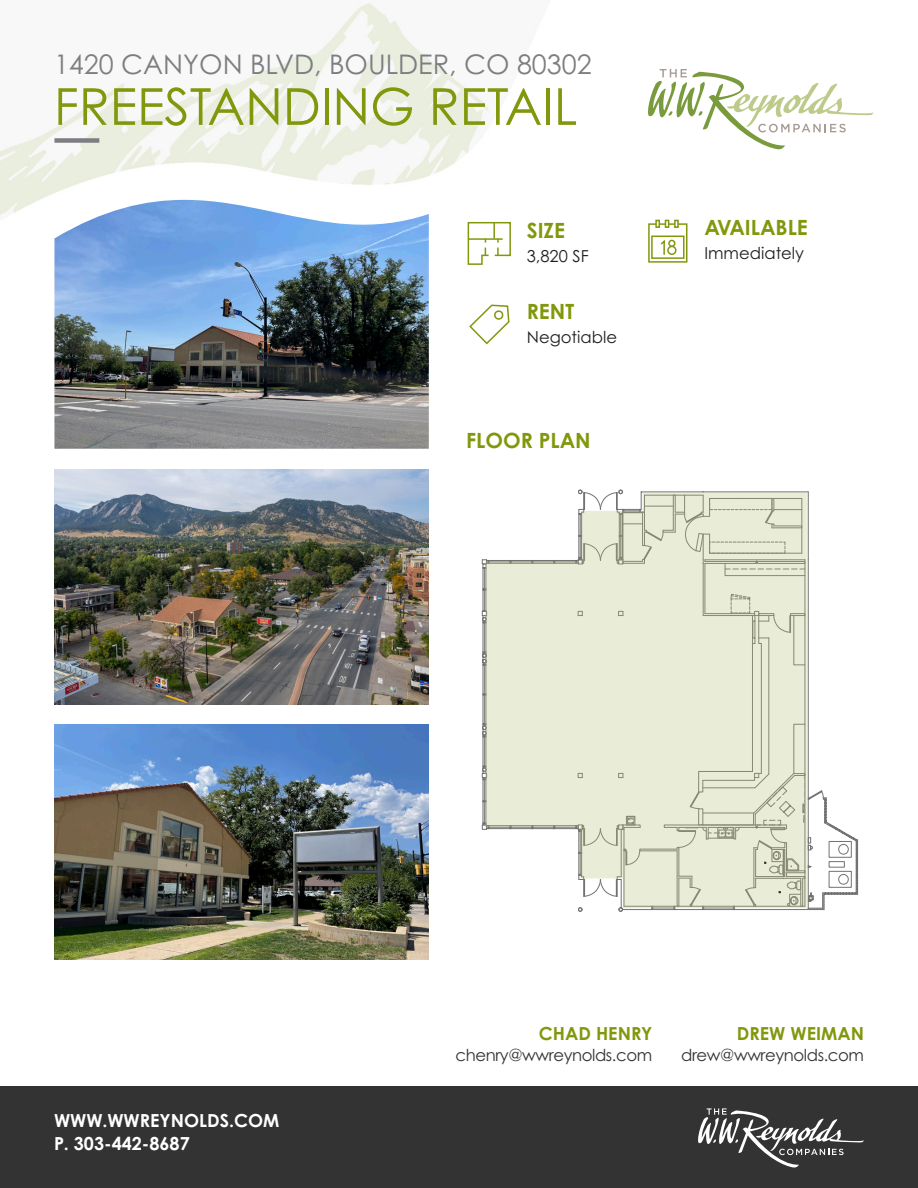
<style>
.page{position:relative;width:918px;height:1188px;background:#fff}
.page>*{position:absolute;margin:0;border:0;box-sizing:border-box;transform-origin:0 0}
.t1{font:51px "Century Gothic Pro";color:#81980d}
.t2{font:27px "Century Gothic Pro";color:#7c7e81}
.t3{font:700 21px "Century Gothic Pro";color:#81980d}
.t4{font:700 18px "Century Gothic Pro";color:#fff}
.t5{font:700 18px "Century Gothic Pro";color:#81980d}
.t6{font:16.5px "Century Gothic Pro";letter-spacing:-.025em;color:#333}
.t7{font:16.5px "Century Gothic Pro";color:#231f20}
</style>
<div class="page">
<img style="left:0;top:3px;width:489px;height:212px">
<svg style="left:648px;top:69px;width:226px;height:80px"></svg>
<div style="left:0;top:1086px;width:918px;height:102px;background:#333"></div>
<div style="left:54px;top:138px;width:45px;height:5px;background:#7c7e81"></div>
<svg style="left:698px;top:1108px;width:166px;height:59px"></svg>
<img style="left:54px;top:200px;width:375px;height:249px">
<img style="left:54px;top:469px;width:375px;height:235px">
<svg style="left:482px;top:490px;width:377px;height:422px"></svg>
<svg style="left:467px;top:221px;width:44px;height:44px"></svg>
<svg style="left:469px;top:304px;width:41px;height:41px"></svg>
<div style="left:648px;top:223px;width:39px;height:40px;border:2px solid #81980d"></div>
<div style="left:651px;top:236px;width:34px;height:23px;border:2px solid #81980d"></div>
<svg style="left:655px;top:220px;width:5px;height:8px"></svg>
<svg style="left:674px;top:220px;width:5px;height:8px"></svg>
<svg style="left:665px;top:220px;width:4px;height:8px"></svg>
<div style="left:668px;top:240px;width:7px;height:7px;border:2px solid #81980d;border-radius:50%"></div>
<div style="left:667px;top:246px;width:10px;height:9px;border:2px solid #81980d;border-radius:50%"></div>
<svg style="left:659px;top:238px;width:7px;height:17px"></svg>
<img style="left:54px;top:724px;width:375px;height:235px">
<svg style="left:485px;top:492px;width:322px;height:416px;background:#e5e8d4"></svg>
<p class="t2" style="left:54px;top:48px;width:539px">1420 CANYON BLVD, BOULDER, CO 80302</p>
<p class="t1" style="left:54px;top:75px;width:525px">FREESTANDING RETAIL</p>
<p class="t3" style="left:527px;top:217px;width:40px">SIZE</p>
<p class="t7" style="left:527px;top:246px;width:63px">3,820 SF</p>
<p class="t3" style="left:527px;top:299px;width:49px">RENT</p>
<p class="t7" style="left:527px;top:327px;width:92px">Negotiable</p>
<p class="t3" style="left:466px;top:427px;width:126px">FLOOR PLAN</p>
<p class="t3" style="left:704px;top:215px;width:105px">AVAILABLE</p>
<p class="t7" style="left:704px;top:243px;width:101px">Immediately</p>
<p class="t4" style="left:54px;top:1110px;width:227px">WWW.WWREYNOLDS.COM</p>
<p class="t4" style="left:54px;top:1132px;width:137px">P. 303-442-8687</p>
<p class="t5" style="left:539px;top:1022px;width:115px">CHAD HENRY</p>
<p class="t6" style="left:456px;top:1045px;width:198px">chenry@wwreynolds.com</p>
<p class="t5" style="left:737px;top:1022px;width:129px">DREW WEIMAN</p>
<p class="t6" style="left:681px;top:1045px;width:184px">drew@wwreynolds.com</p>
</div>
